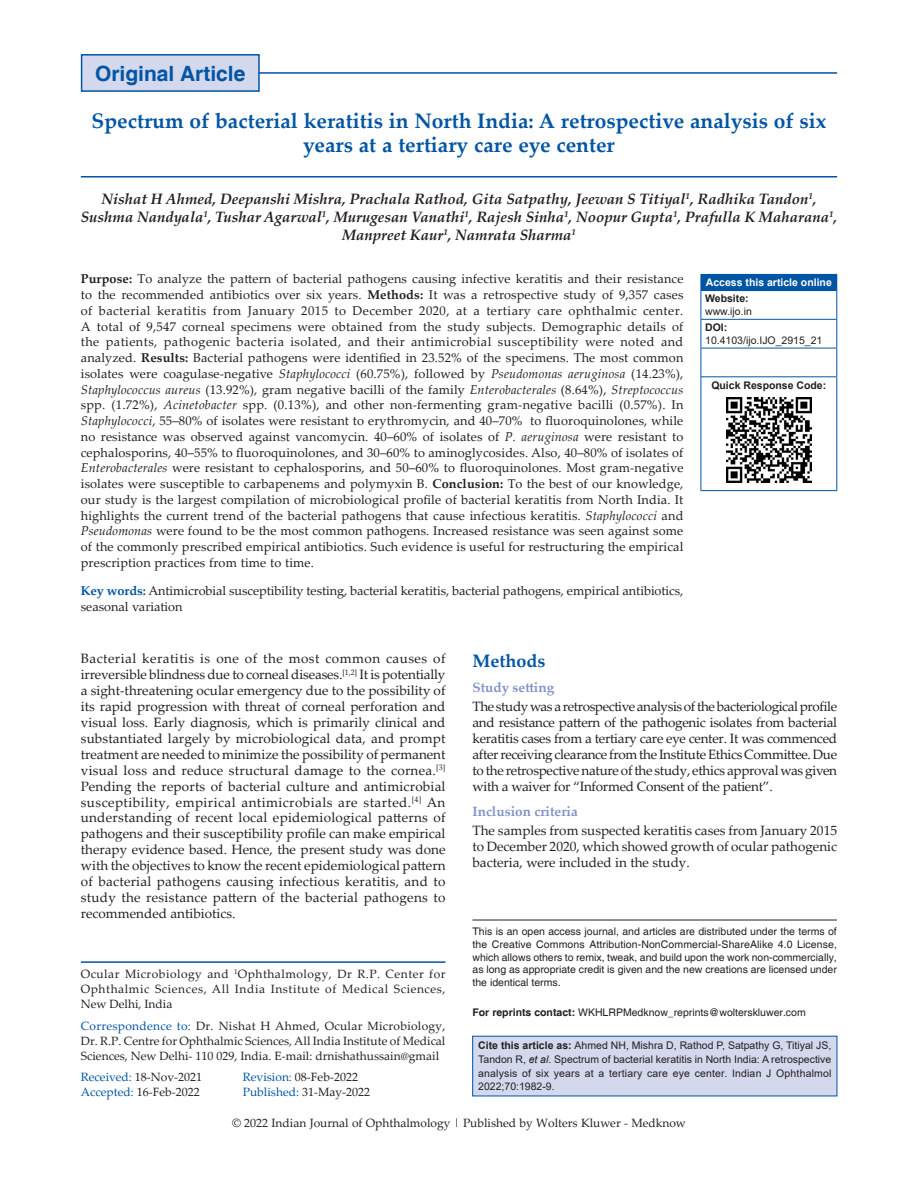
<style>
.page{position:relative;width:918px;height:1188px;background:#fff}
.page>*{position:absolute;margin:0;border:0;box-sizing:border-box;transform-origin:0 0}
.AT{font:700 21px/24px "Palatino Linotype";color:#0155a5;text-align:center}
.AH{font:700 21px "Helvetica";color:#0155a5}
.t1{font:700 18px "Palatino Linotype";color:#0155a5}
.AU{font:italic 700 15px/18px "Palatino Linotype";color:#231f20;text-align:center}
.TXFL{font:13.5px/15.9px "Palatino Linotype";color:#231f20;text-align:justify}
.t2{font:700 13.5px "Palatino Linotype";color:#8193c9}
.ABS{font:12.75px/15.8px "Palatino Linotype";letter-spacing:.01em;color:#231f20;text-align:justify}
.KWD{font:12.75px/15.8px "Palatino Linotype";letter-spacing:-.005em;color:#231f20}
.ADD{font:12px/15px "Palatino Linotype";color:#231f20;text-align:justify}
.AFF{font:12px/15px "Palatino Linotype";letter-spacing:.05em;color:#231f20;text-align:justify}
.HIS{font:12px "Palatino Linotype";color:#231f20}
.Reprint{font:10.5px/12.6px "Helvetica";color:#231f20;text-align:justify}
.HTC{font:10.5px/13.6px "Arial";letter-spacing:.015em;color:#231f20}
.t3{font:700 10.5px "Arial";color:#fff}
.t4{font:700 10.5px "Arial";color:#231f20}
.s1{font-weight:700}
.s2{font-style:italic}
.s3{font-weight:700;color:#0155a5}
.s4{color:#0155a5}
</style>
<div class="page">
<hr style="left:258px;top:72px;width:579px;height:2px;background:#0155a5">
<div style="left:82px;top:55px;width:177px;height:36px;background:#d3d8ec"></div>
<div style="left:81px;top:54px;width:179px;height:38px;border:2px solid #0155a5"></div>
<hr style="left:81px;top:176px;width:756px;height:2px;background:#0155a5">
<div style="left:701px;top:274px;width:136px;height:17px;background:#0155a5"></div>
<hr style="left:701px;top:319px;width:136px;height:1px;background:#0155a5">
<hr style="left:701px;top:348px;width:136px;height:1px;background:#0155a5">
<svg style="left:701px;top:291px;width:1px;height:85px"></svg>
<svg style="left:836px;top:291px;width:1px;height:85px"></svg>
<hr style="left:701px;top:376px;width:136px;height:1px;background:#0155a5">
<hr style="left:701px;top:377px;width:1px;height:113px;background:#0155a5">
<hr style="left:836px;top:377px;width:1px;height:113px;background:#0155a5">
<hr style="left:701px;top:490px;width:136px;height:1px;background:#0155a5">
<img style="left:726px;top:397px;width:85px;height:85px">
<div style="left:473px;top:1036px;width:364px;height:60px;background:#d3d8ec"></div>
<hr style="left:472px;top:920px;width:365px;height:1px;background:#231f20">
<hr style="left:81px;top:961px;width:365px;height:2px;background:#0155a5">
<p class="AH" style="left:95px;top:60px;width:152px">Original Article</p>
<p class="AT" style="left:92px;top:108px;width:736px">Spectrum of bacterial keratitis in North India: A retrospective analysis of six years at a tertiary care eye center</p>
<p class="AU" style="left:81px;top:189px;width:758px">Nishat H Ahmed, Deepanshi Mishra, Prachala Rathod, Gita Satpathy, Jeewan S Titiyal<sup>1</sup>, Radhika Tandon<sup>1</sup>,<br>Sushma Nandyala<sup>1</sup>, Tushar Agarwal<sup>1</sup>, Murugesan Vanathi<sup>1</sup>, Rajesh Sinha<sup>1</sup>, Noopur Gupta<sup>1</sup>, Prafulla K Maharana<sup>1</sup>,<br>Manpreet Kaur<sup>1</sup>, Namrata Sharma<sup>1</sup></p>
<p class="t3" style="left:706px;top:275px;width:128px">Access this article online</p>
<p class="HTC" style="left:705px;top:292px;width:48px;line-height:12.6px"><span class="s1">Website: </span>www.ijo.in</p>
<p class="HTC" style="left:705px;top:321px;width:119px;line-height:12.6px"><span class="s1">DOI:<br></span>10.4103/ijo.IJO_2915_21</p>
<p class="t4" style="left:711px;top:378px;width:116px">Quick Response Code:</p>
<p class="ABS" style="left:81px;top:271px;width:604px"><span class="s1">Purpose:</span> To analyze the pattern of bacterial pathogens causing infective keratitis and their resistance to the recommended antibiotics over six years. <span class="s1">Methods:</span> It was a retrospective study of 9,357 cases of bacterial keratitis from January 2015 to December 2020, at a tertiary care ophthalmic center.<br>A total of 9,547 corneal specimens were obtained from the study subjects. Demographic details of the patients, pathogenic bacteria isolated, and their antimicrobial susceptibility were noted and analyzed. <span class="s1">Results:</span> Bacterial pathogens were identified in 23.52% of the specimens. The most common isolates were coagulase‑negative <span class="s2">Staphylococci</span> (60.75%), followed by <span class="s2">Pseudomonas aeruginosa</span> (14.23%), <span class="s2">Staphylococcus aureus</span> (13.92%), gram negative bacilli of the family <span class="s2">Enterobacterales</span> (8.64%), <span class="s2">Streptococcus </span>spp. (1.72%), <span class="s2">Acinetobacter</span> spp. (0.13%), and other non‑fermenting gram‑negative bacilli (0.57%). In <span class="s2">Staphylococci</span>, 55–80% of isolates were resistant to erythromycin, and 40–70% to fluoroquinolones, while no resistance was observed against vancomycin. 40–60% of isolates of <span class="s2">P. aeruginosa</span> were resistant to cephalosporins, 40–55% to fluoroquinolones, and 30–60% to aminoglycosides. Also, 40–80% of isolates of <span class="s2">Enterobacterales</span> were resistant to cephalosporins, and 50–60% to fluoroquinolones. Most gram‑negative isolates were susceptible to carbapenems and polymyxin B. <span class="s1">Conclusion:</span> To the best of our knowledge, our study is the largest compilation of microbiological profile of bacterial keratitis from North India. It highlights the current trend of the bacterial pathogens that cause infectious keratitis. <span class="s2">Staphylococci</span> and <span class="s2">Pseudomonas</span> were found to be the most common pathogens. Increased resistance was seen against some of the commonly prescribed empirical antibiotics. Such evidence is useful for restructuring the empirical prescription practices from time to time.</p>
<p class="KWD" style="left:81px;top:583px;width:604px"><span class="s3">Key words:</span> Antimicrobial susceptibility testing, bacterial keratitis, bacterial pathogens, empirical antibiotics, seasonal variation</p>
<p class="TXFL" style="left:81px;top:650px;width:366px">Bacterial keratitis is one of the most common causes of irreversible blindness due to corneal diseases.<sup>[1,2]</sup> It is potentially a sight‑threatening ocular emergency due to the possibility of its rapid progression with threat of corneal perforation and visual loss. Early diagnosis, which is primarily clinical and substantiated largely by microbiological data, and prompt treatment are needed to minimize the possibility of permanent visual loss and reduce structural damage to the cornea.<sup>[3] </sup>Pending the reports of bacterial culture and antimicrobial susceptibility, empirical antimicrobials are started.<sup>[4]</sup> An understanding of recent local epidemiological patterns of pathogens and their susceptibility profile can make empirical therapy evidence based. Hence, the present study was done with the objectives to know the recent epidemiological pattern of bacterial pathogens causing infectious keratitis, and to study the resistance pattern of the bacterial pathogens to recommended antibiotics.</p>
<h1 class="t1" style="left:472px;top:648px;width:74px">Methods</h1>
<h2 class="t2" style="left:472px;top:678px;width:83px">Study setting</h2>
<p class="TXFL" style="left:472px;top:698px;width:366px">The study was a retrospectiveanalysisof the bacteriologicalprofile and resistance pattern of the pathogenic isolates from bacterial keratitis cases from a tertiary care eye center. It was commenced after receiving clearance from the Institute Ethics Committee. Due to the retrospective nature of the study, ethics approval was given with a waiver for “Informed Consent of the patient”.</p>
<h2 class="t2" style="left:472px;top:802px;width:107px">Inclusion criteria</h2>
<p class="TXFL" style="left:472px;top:822px;width:366px">The samples from suspected keratitis cases from January 2015 to December 2020, which showed growth of ocular pathogenic bacteria, were included in the study.</p>
<p class="AFF" style="left:81px;top:966px;width:366px">Ocular Microbiology and <sup>1</sup>Ophthalmology, Dr R.P. Center for Ophthalmic Sciences, All India Institute of Medical Sciences, New Delhi, India</p>
<p class="ADD" style="left:81px;top:1018px;width:366px"><span class="s4">Correspondence to:</span> Dr. Nishat H Ahmed, Ocular Microbiology, Dr. R.P. Centre for Ophthalmic Sciences, All India Institute of Medical Sciences, New Delhi‑ 110 029, India. E‑mail: drnishathussain@gmail</p>
<p class="HIS" style="left:81px;top:1069px;width:123px"><span class="s4">Received:</span> 18-Nov-2021</p>
<p class="HIS" style="left:243px;top:1069px;width:117px"><span class="s4">Revision:</span> 08-Feb-2022</p>
<p class="HIS" style="left:81px;top:1084px;width:120px"><span class="s4">Accepted:</span> 16-Feb-2022</p>
<p class="HIS" style="left:243px;top:1084px;width:129px"><span class="s4">Published:</span> 31-May-2022</p>
<p class="Reprint" style="left:472px;top:926px;width:366px">This is an open access journal, and articles are distributed under the terms of the Creative Commons Attribution‑NonCommercial‑ShareAlike 4.0 License, which allows others to remix, tweak, and build upon the work non‑commercially, as long as appropriate credit is given and the new creations are licensed under the identical terms.</p>
<p class="Reprint" style="left:472px;top:1007px;width:335px"><span class="s1">For reprints contact:</span> WKHLRPMedknow_reprints@wolterskluwer.com</p>
<p class="HTC" style="left:478px;top:1039px;width:355px;text-align:justify"><span class="s1">Cite this article as:</span> Ahmed NH, Mishra D, Rathod P, Satpathy G, Titiyal JS, Tandon R, <span class="s2">et al</span>. Spectrum of bacterial keratitis in North India: A retrospective analysis of six years at a tertiary care eye center. Indian J Ophthalmol 2022;70:1982-9.</p>
<p class="ADD" style="left:232px;top:1115px;width:455px">© 2022 Indian Journal of Ophthalmology | Published by Wolters Kluwer - Medknow</p>
</div>
